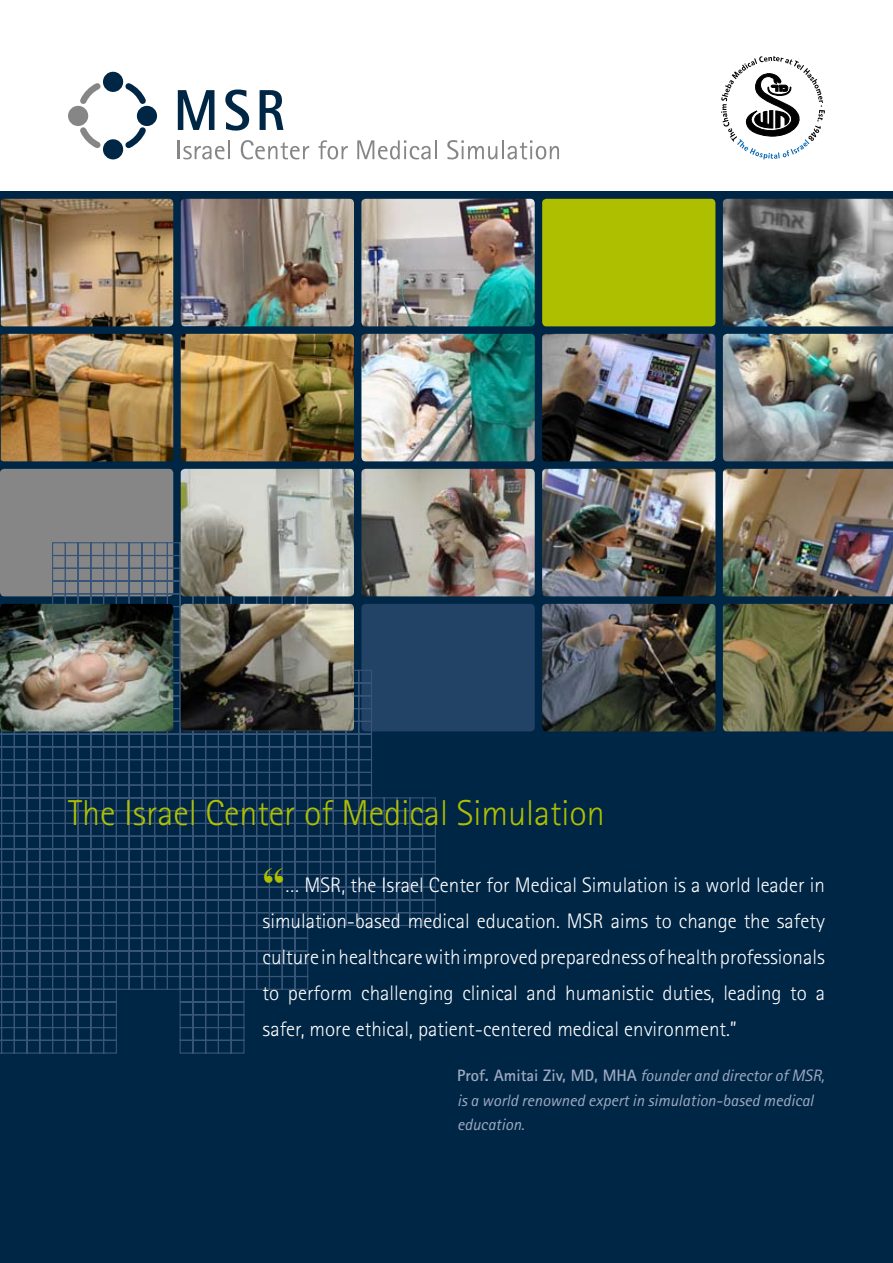
<style>
.page{position:relative;width:893px;height:1263px;background:#fff}
.page>*{position:absolute;margin:0;border:0;box-sizing:border-box;transform-origin:0 0}
.t1{font:300 36px "Rotis Sans Serif";color:#aebf00}
.t2{font:300 21px/36px "Rotis Sans Serif";color:#fff;text-align:justify}
.t3{font:italic 16.5px/24px "Rotis Sans Serif";color:#9faac1}
.s1{font-family:"Times New Roman";font-weight:700;font-size:45px;color:#aebf00}
.s2{font-weight:700;font-style:normal}
</style>
<div class="page">
<div style="left:0;top:191px;width:893px;height:1072px;background:#002646"></div>
<div style="left:0;top:469px;width:173px;height:127px;background:#868686;border-radius:4px"></div>
<svg style="left:0;top:542px;width:436px;height:512px"></svg>
<svg style="left:121px;top:124px;width:30px;height:30px"></svg>
<svg style="left:80px;top:124px;width:25px;height:30px"></svg>
<div style="left:103px;top:139px;width:20px;height:20px;background:#002646;border-radius:50%"></div>
<div style="left:103px;top:72px;width:20px;height:20px;background:#002646;border-radius:50%"></div>
<div style="left:68px;top:106px;width:20px;height:20px;background:#868686;border-radius:50%"></div>
<div style="left:137px;top:106px;width:20px;height:20px;background:#002646;border-radius:50%"></div>
<svg style="left:120px;top:78px;width:31px;height:31px"></svg>
<svg style="left:75px;top:78px;width:31px;height:31px"></svg>
<svg style="left:178px;top:90px;width:36px;height:40px"></svg>
<svg style="left:225px;top:89px;width:24px;height:42px"></svg>
<svg style="left:260px;top:90px;width:23px;height:40px"></svg>
<svg style="left:318px;top:140px;width:30px;height:19px"></svg>
<svg style="left:357px;top:140px;width:80px;height:19px"></svg>
<svg style="left:447px;top:140px;width:112px;height:19px"></svg>
<svg style="left:178px;top:140px;width:52px;height:19px"></svg>
<svg style="left:241px;top:140px;width:68px;height:19px"></svg>
<svg style="left:721px;top:56px;width:104px;height:103px"></svg>
<img style="left:0;top:604px;width:173px;height:127px">
<img style="left:1px;top:199px;width:180px;height:262px">
<img style="left:181px;top:469px;width:354px;height:262px">
<div style="left:542px;top:199px;width:173px;height:127px;background:#aebf00;border-radius:4px"></div>
<img style="left:542px;top:334px;width:173px;height:127px">
<img style="left:723px;top:199px;width:170px;height:262px">
<img style="left:542px;top:469px;width:351px;height:262px">
<img style="left:181px;top:199px;width:354px;height:262px">
<h1 class="t1" style="left:68px;top:792px;width:538px">The Israel Center of Medical Simulation</h1>
<p class="t2" style="left:263px;top:866px;width:564px"><span class="s1">“</span>… MSR, the Israel Center for Medical Simulation is a world leader in simulation-based medical education. MSR aims to change the safety culture in healthcare with improved preparedness of health professionals to perform challenging clinical and humanistic duties, leading to a safer, more ethical, patient-centered medical environment.”</p>
<p class="t3" style="left:457px;top:1064px;width:369px"><span class="s2">Prof. Amitai Ziv, MD, MHA</span> founder and director of MSR, is a world renowned expert in simulation-based medical education.</p>
</div>
